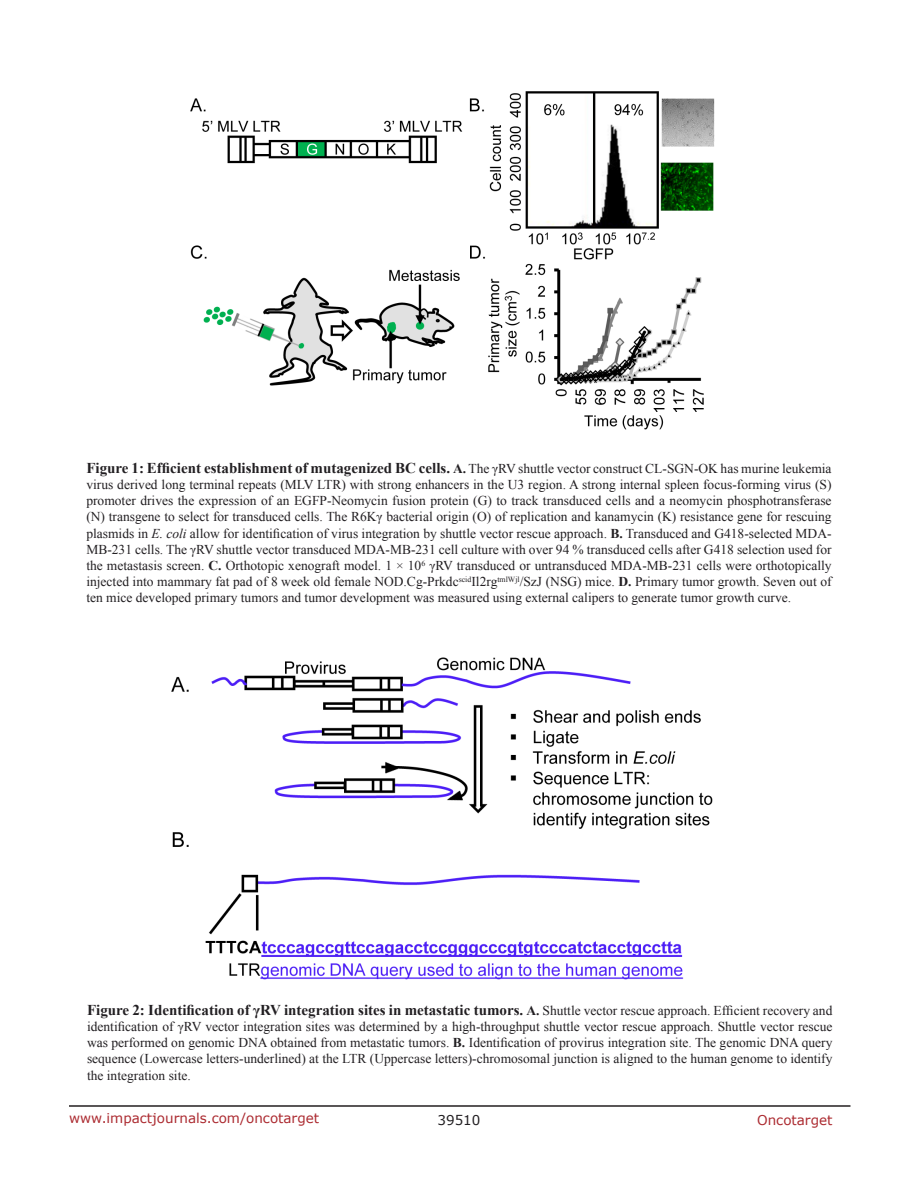
<style>
.page{position:relative;width:918px;height:1188px;background:#fff}
.page>*{position:absolute;margin:0;border:0;box-sizing:border-box;transform-origin:0 0}
.FigureText{font:700 15px "Times New Roman";color:#221f22}
.FigureText-2{font:13.5px/16.2px "Times New Roman";color:#221f22;text-align:justify}
.t1{font:13.5px "Verdana";color:#ac2b31}
.t2{font:13.5px "Verdana";color:#221f22}
.s1{font-weight:700;font-size:15px}
.s2{font-weight:700}
.s3{font-style:italic}
.s4{font-size:13.5px}
.s5{font-weight:400;font-size:13.5px}
</style>
<div class="page">
<hr style="left:69px;top:1105px;width:781px;height:2px;background:#231f20">
<img style="left:171px;top:657px;width:542px;height:323px">
<img style="left:190px;top:91px;width:525px;height:339px">
<p class="FigureText-2" style="left:86px;top:460px;width:747px"><span class="s1">Figure 1: Efficient establishment of mutagenized BC cells.</span> <span class="s2">A.</span> The γRV shuttle vector construct CL-SGN-OK has murine leukemia virus derived long terminal repeats (MLV LTR) with strong enhancers in the U3 region. A strong internal spleen focus-forming virus (S) promoter drives the expression of an EGFP-Neomycin fusion protein (G) to track transduced cells and a neomycin phosphotransferase (N) transgene to select for transduced cells. The R6Kγ bacterial origin (O) of replication and kanamycin (K) resistance gene for rescuing plasmids in <span class="s3">E. coli</span> allow for identification of virus integration by shuttle vector rescue approach. <span class="s2">B.</span> Transduced and G418-selected MDA-MB-231 cells. The γRV shuttle vector transduced MDA-MB-231 cell culture with over 94 % transduced cells after G418 selection used for the metastasis screen. <span class="s2">C.</span> Orthotopic xenograft model. 1 × 10<sup>6</sup> γRV transduced or untransduced MDA-MB-231 cells were orthotopically injected into mammary fat pad of 8 week old female NOD.Cg-Prkdc<sup>scid</sup>Il2rg<sup>tmlWjl</sup>/SzJ (NSG) mice. <span class="s2">D.</span> Primary tumor growth. Seven out of ten mice developed primary tumors and tumor development was measured using external calipers to generate tumor growth curve.</p>
<p class="FigureText" style="left:87px;top:999px;width:747px">Figure 2: Identification of γRV integration sites in metastatic tumors. <span class="s4">A.</span> <span class="s5">Shuttle vector rescue approach. Efficient recovery and</span></p>
<p class="FigureText-2" style="left:87px;top:1018px;width:747px">identification of γRV vector integration sites was determined by a high-throughput shuttle vector rescue approach. Shuttle vector rescue was performed on genomic DNA obtained from metastatic tumors. <span class="s2">B.</span> Identification of provirus integration site. The genomic DNA query sequence (Lowercase letters-underlined) at the LTR (Uppercase letters)-chromosomal junction is aligned to the human genome to identify the integration site.</p>
<p class="t1" style="left:69px;top:1109px;width:252px">www.impactjournals.com/oncotarget</p>
<p class="t2" style="left:438px;top:1111px;width:44px">39510</p>
<p class="t1" style="left:757px;top:1111px;width:77px">Oncotarget</p>
</div>
